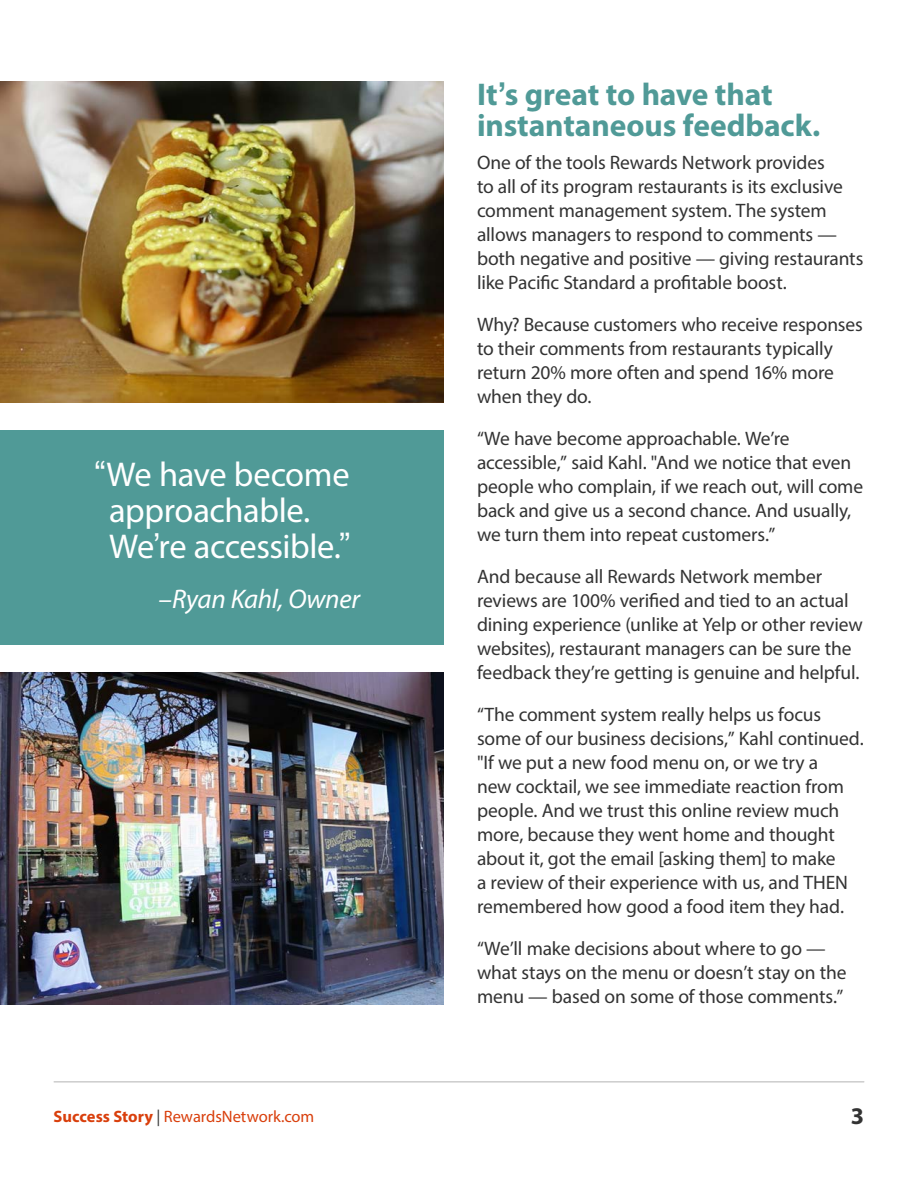
<style>
.page{position:relative;width:918px;height:1188px;background:#fff}
.page>*{position:absolute;margin:0;border:0;box-sizing:border-box;transform-origin:0 0}
.t1{font:34.5px/36px "Myriad Pro";letter-spacing:-.015em;color:#fff}
.t2{font:700 31.5px/31.5px "Myriad Pro";letter-spacing:-.005em;color:#509a97}
.t3{font:italic 27px "Myriad Pro";letter-spacing:-.01em;color:#fff}
.t4{font:700 24px "Myriad Pro";color:#333}
.t5{font:19.5px/24px "Myriad Pro";letter-spacing:-.01em;color:#333}
.t6{font:16.5px "Myriad Pro";letter-spacing:-.005em;color:#d93f0c}
.s1{font-family:"Arial"}
.s2{font-weight:700}
.s3{color:#333}
</style>
<div class="page">
<hr style="left:54px;top:1082px;width:810px;height:1px;background:#b3b3b3">
<div style="left:0;top:430px;width:444px;height:215px;background:#509a97"></div>
<img style="left:0;top:673px;width:444px;height:332px">
<img style="left:0;top:81px;width:444px;height:322px">
<h1 class="t1" style="left:109px;top:456px;width:243px;text-indent:-15px"><span class="s1">“</span>We have become approachable.<br>We<span class="s1">’</span>re accessible.<span class="s1">”</span></h1>
<h3 class="t3" style="left:158px;top:582px;width:203px">–Ryan Kahl, Owner</h3>
<h2 class="t2" style="left:477px;top:77px;width:345px">It<span class="s1">’</span>s great to have that instantaneous feedback.</h2>
<p class="t5" style="left:477px;top:150px;width:388px">One of the tools Rewards Network provides<br>to all of its program restaurants is its exclusive comment management system. The system allows managers to respond to comments — both negative and positive — giving restaurants like Pacific Standard a profitable boost.</p>
<p class="t5" style="left:477px;top:312px;width:387px">Why? Because customers who receive responses to their comments from restaurants typically return 20% more often and spend 16% more when they do.</p>
<p class="t5" style="left:477px;top:426px;width:388px">“We have become approachable. We’re accessible,” said Kahl. "And we notice that even people who complain, if we reach out, will come back and give us a second chance. And usually, we turn them into repeat customers.”</p>
<p class="t5" style="left:477px;top:564px;width:387px">And because all Rewards Network member reviews are 100% verified and tied to an actual dining experience (unlike at Yelp or other review websites), restaurant managers can be sure the feedback they’re getting is genuine and helpful.</p>
<p class="t5" style="left:477px;top:702px;width:388px">“The comment system really helps us focus some of our business decisions,” Kahl continued. "If we put a new food menu on, or we try a<br>new cocktail, we see immediate reaction from people. And we trust this online review much more, because they went home and thought about it, got the email [asking them] to make<br>a review of their experience with us, and THEN remembered how good a food item they had.</p>
<p class="t5" style="left:477px;top:936px;width:371px">“We’ll make decisions about where to go — what stays on the menu or doesn’t stay on the menu — based on some of those comments.”</p>
<p class="t6" style="left:54px;top:1107px;width:262px"><span class="s2">Success Story</span> <span class="s3">|</span> RewardsNetwork.com</p>
<p class="t4" style="left:851px;top:1100px;width:15px">3</p>
</div>
